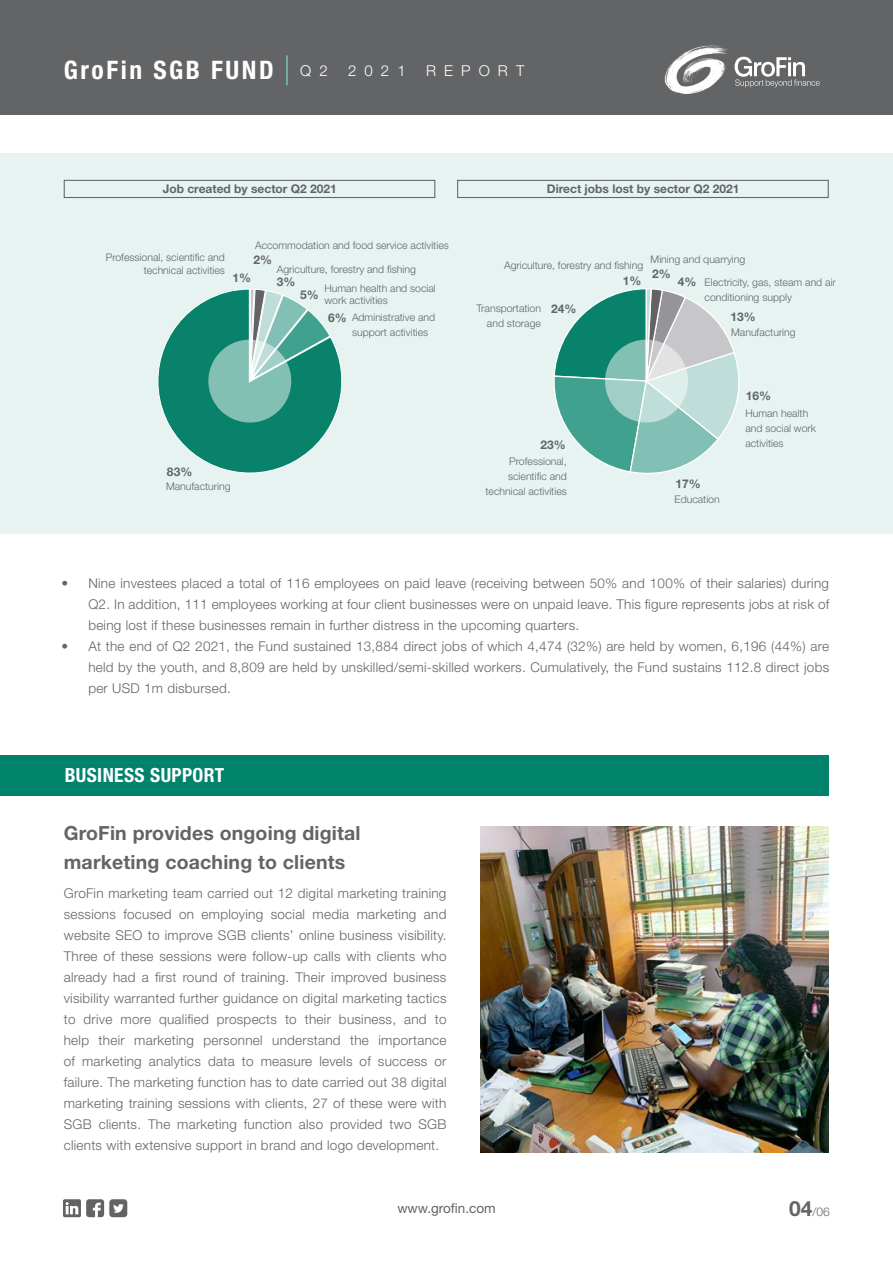
<style>
.page{position:relative;width:893px;height:1263px;background:#fff}
.page>*{position:absolute;margin:0;border:0;box-sizing:border-box;transform-origin:0 0}
.t1{font:700 condensed 25.5px "Helvetica Neue LT Std";letter-spacing:.1em;color:#fff}
.t2{font:700 19.5px/28.5px "Helvetica Neue LT Std";letter-spacing:.01em;color:#636466}
.t3{font:700 condensed 19.5px "Helvetica Neue LT Std";letter-spacing:.02em;color:#fff}
.t4{font:300 15px "Helvetica Neue LT Std";letter-spacing:.54em;color:#fff}
.t5{font:300 13.5px/21px "Helvetica Neue LT Std";letter-spacing:.02em;color:#636466;text-align:justify}
.t6{font:13.5px "Helvetica Neue LT Std";color:#636466}
.t7{font:700 12px "Helvetica Neue LT Std";color:#636466}
.t8{font:300 12px "Helvetica Neue LT Std";color:#636466}
.t9{font:300 10.5px/15px "Helvetica Neue LT Std";color:#636466}
.s1{font-weight:300;font-stretch:normal;font-size:15px}
.s2{font-weight:700;font-size:21px}
</style>
<div class="page">
<div style="left:0;top:0;width:893px;height:115px;background:#636466"></div>
<hr style="left:286px;top:55px;width:2px;height:30px;background:#80c1b5">
<svg style="left:664px;top:45px;width:64px;height:49px"></svg>
<svg style="left:735px;top:57px;width:85px;height:30px"></svg>
<div style="left:0;top:153px;width:893px;height:381px;background:#e6f3f0"></div>
<div style="left:0;top:756px;width:829px;height:40px;background:#00826b"></div>
<svg style="left:157px;top:289px;width:185px;height:185px"></svg>
<svg style="left:553px;top:288px;width:187px;height:186px"></svg>
<svg style="left:208px;top:340px;width:83px;height:82px;background:#91c6bc"></svg>
<svg style="left:605px;top:340px;width:83px;height:82px"></svg>
<img style="left:481px;top:826px;width:348px;height:326px">
<div style="left:457px;top:180px;width:372px;height:18px;border:1px solid #636466"></div>
<div style="left:64px;top:180px;width:371px;height:18px;border:1px solid #636466"></div>
<svg style="left:63px;top:1199px;width:64px;height:18px"></svg>
<h1 class="t1" style="left:64px;top:55px;width:265px">GroFin SGB FUND <span class="s1">Q 2</span></h1>
<p class="t4" style="left:348px;top:61px;width:59px">2021</p>
<p class="t4" style="left:426px;top:61px;width:100px">REPORT</p>
<p class="t7" style="left:163px;top:181px;width:176px">Job created by sector Q2 2021</p>
<p class="t7" style="left:547px;top:181px;width:194px">Direct jobs lost by sector Q2 2021</p>
<p class="t9" style="left:106px;top:250px;width:121px;line-height:13.5px;text-align:right">Professional, scientific and technical activities</p>
<p class="t9" style="left:255px;top:237px;width:195px">Accommodation and food service activities</p>
<p class="t7" style="left:253px;top:252px;width:20px">2%</p>
<p class="t9" style="left:324px;top:259px;width:113px;line-height:19.5px;text-indent:-48px">Agriculture, forestry and fishing<br>Human health and social</p>
<p class="t9" style="left:352px;top:292px;width:85px;line-height:16.6px;text-indent:-28px">work activities<br>Administrative and</p>
<p class="t9" style="left:352px;top:324px;width:78px">support activities</p>
<p class="t7" style="left:233px;top:270px;width:20px">1%</p>
<p class="t7" style="left:277px;top:274px;width:20px">3%</p>
<p class="t7" style="left:300px;top:287px;width:20px">5%</p>
<p class="t7" style="left:328px;top:310px;width:20px">6%</p>
<p class="t7" style="left:167px;top:464px;width:27px">83%</p>
<p class="t9" style="left:166px;top:479px;width:66px">Manufacturing</p>
<p class="t9" style="left:504px;top:258px;width:141px">Agriculture, forestry and fishing</p>
<p class="t9" style="left:705px;top:248px;width:133px;line-height:23px;text-indent:-54px">Mining and quarrying<br>Electricity, gas, steam and air</p>
<p class="t9" style="left:705px;top:290px;width:89px">conditioning supply</p>
<p class="t7" style="left:652px;top:266px;width:20px">2%</p>
<p class="t7" style="left:623px;top:273px;width:20px">1%</p>
<p class="t7" style="left:678px;top:275px;width:20px">4%</p>
<p class="t7" style="left:551px;top:301px;width:27px">24%</p>
<p class="t9" style="left:476px;top:300px;width:66px;text-align:right">Transportation and storage</p>
<p class="t7" style="left:731px;top:309px;width:27px">13%</p>
<p class="t9" style="left:731px;top:324px;width:66px">Manufacturing</p>
<p class="t7" style="left:541px;top:438px;width:27px">23%</p>
<p class="t9" style="left:485px;top:453px;width:83px;text-align:right">Professional, scientific and technical activities</p>
<p class="t7" style="left:675px;top:476px;width:27px">17%</p>
<p class="t9" style="left:674px;top:491px;width:47px">Education</p>
<p class="t7" style="left:746px;top:388px;width:27px">16%</p>
<p class="t9" style="left:745px;top:406px;width:72px">Human health and social work activities</p>
<p class="t5" style="left:88px;top:572px;width:742px;text-indent:-27px">• Nine investees placed a total of 116 employees on paid leave (receiving between 50% and 100% of their salaries) during Q2. In addition, 111 employees working at four client businesses were on unpaid leave. This figure represents jobs at risk of being lost if these businesses remain in further distress in the upcoming quarters.</p>
<p class="t5" style="left:88px;top:635px;width:742px;text-indent:-27px">• At the end of Q2 2021, the Fund sustained 13,884 direct jobs of which 4,474 (32%) are held by women, 6,196 (44%) are held by the youth, and 8,809 are held by unskilled/semi-skilled workers. Cumulatively, the Fund sustains 112.8 direct jobs per USD 1m disbursed.</p>
<h2 class="t3" style="left:65px;top:764px;width:161px">BUSINESS SUPPORT</h2>
<h2 class="t2" style="left:64px;top:819px;width:298px">GroFin provides ongoing digital marketing coaching to clients</h2>
<p class="t5" style="left:64px;top:883px;width:384px">GroFin marketing team carried out 12 digital marketing training sessions focused on employing social media marketing and website SEO to improve SGB clients’ online business visibility.<br>Three of these sessions were follow-up calls with clients who already had a first round of training. Their improved business visibility warranted further guidance on digital marketing tactics to drive more qualified prospects to their business, and to help their marketing personnel understand the importance of marketing analytics data to measure levels of success or failure. The marketing function has to date carried out 38 digital marketing training sessions with clients, 27 of these were with SGB clients. The marketing function also provided two SGB clients with extensive support in brand and logo development.</p>
<p class="t6" style="left:397px;top:1200px;width:100px">www.grofin.com</p>
<p class="t8" style="left:789px;top:1204px;width:42px"><span class="s2">04</span>/06</p>
</div>
